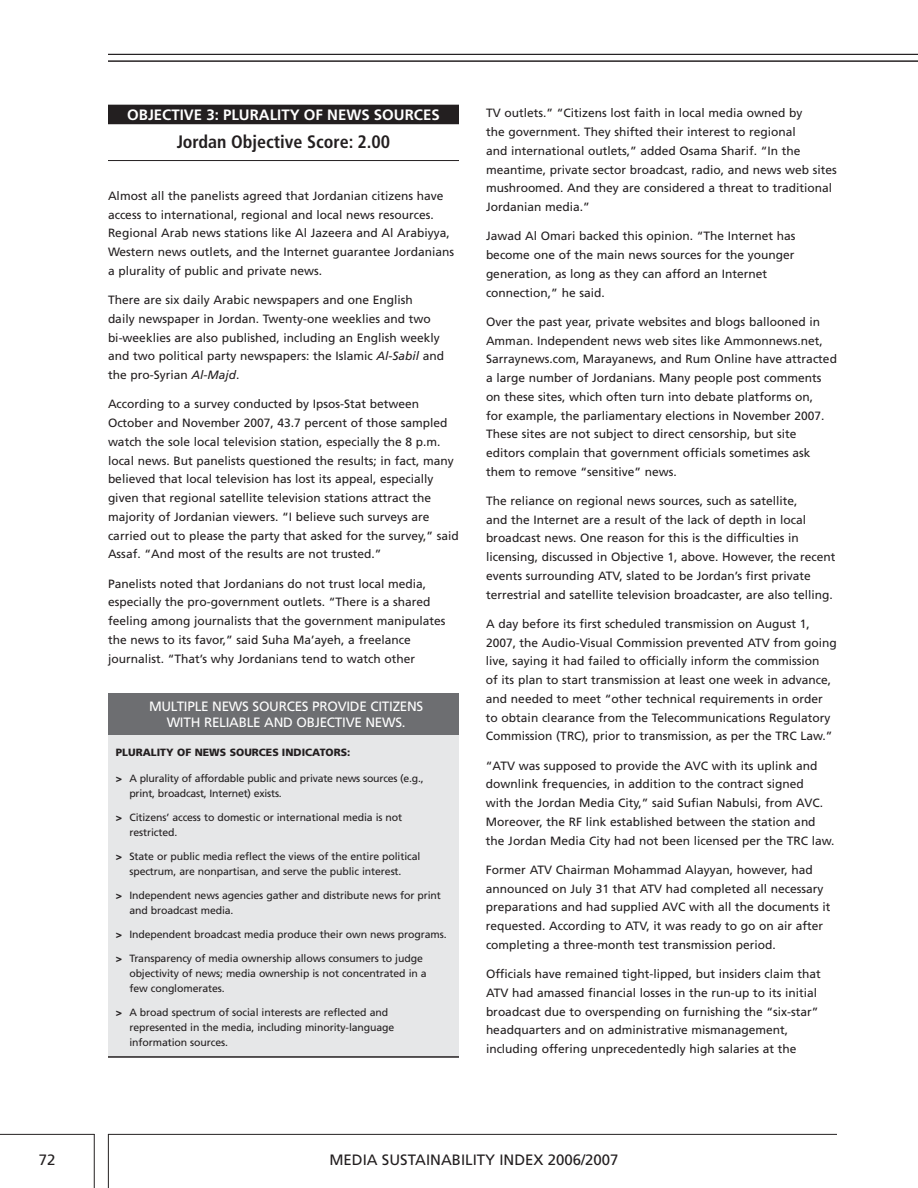
<style>
.page{position:relative;width:918px;height:1188px;background:#fff}
.page>*{position:absolute;margin:0;border:0;box-sizing:border-box;transform-origin:0 0}
.t1{font:700 condensed 18px "Frutiger";color:#231f20}
.t2{font:15px "Frutiger";color:#231f20}
.t3{font:700 15px "Frutiger";color:#fff}
.t4{font:13.5px/16.5px "Frutiger";letter-spacing:-.02em;color:#fff;text-align:center}
.t5{font:12px/18.8px "Frutiger";color:#231f20}
.t6{font:10.5px/15px "Frutiger";letter-spacing:-.01em;color:#231f20}
.t7{font:900 10.5px "Frutiger";color:#231f20}
.s1{font-style:italic}
.s2{font-weight:900}
</style>
<div class="page">
<hr style="left:108px;top:1134px;width:729px;height:1px;background:#231f20">
<hr style="left:0;top:1134px;width:94px;height:1px;background:#231f20">
<hr style="left:94px;top:1134px;width:1px;height:54px;background:#231f20">
<hr style="left:108px;top:1134px;width:1px;height:54px;background:#231f20">
<hr style="left:108px;top:61px;width:810px;height:1px;background:#231f20">
<hr style="left:108px;top:54px;width:810px;height:1px;background:#231f20">
<div style="left:108px;top:105px;width:351px;height:15px;background:#231f20"></div>
<div style="left:108px;top:119px;width:351px;height:5px;background:#231f20"></div>
<hr style="left:108px;top:160px;width:351px;height:1px;background:#231f20">
<div style="left:108px;top:727px;width:351px;height:330px;background:#e6e7e8"></div>
<div style="left:108px;top:693px;width:351px;height:42px;background:#6d6e71"></div>
<hr style="left:108px;top:1056px;width:351px;height:2px;background:#231f20">
<p class="t3" style="left:127px;top:106px;width:21px">OBJECTIVE</p>
<p class="t3" style="left:206px;top:106px;width:35px">3: PLURALITY</p>
<p class="t3" style="left:304px;top:106px;width:89px">OF NEWS SOURCES</p>
<h1 class="t1" style="left:177px;top:131px;width:215px">Jordan Objective Score: 2.00</h1>
<p class="t5" style="left:108px;top:186px;width:348px">Almost all the panelists agreed that Jordanian citizens have access to international, regional and local news resources.<br>Regional Arab news stations like Al Jazeera and Al Arabiyya, Western news outlets, and the Internet guarantee Jordanians a plurality of public and private news.</p>
<p class="t5" style="left:108px;top:290px;width:338px">There are six daily Arabic newspapers and one English<br>daily newspaper in Jordan. Twenty-one weeklies and two bi-weeklies are also published, including an English weekly and two political party newspapers: the Islamic <span class="s1">Al-Sabil</span> and the pro-Syrian <span class="s1">Al-Majd</span>.</p>
<p class="t5" style="left:108px;top:395px;width:352px">According to a survey conducted by Ipsos-Stat between October and N ovember 2007, 43.7 percent of those sampled watch the sole local television station, especially the 8 p.m. local news. But panelists questioned the results; in fact, many believed that local television has lost its appeal, especially given that regional satellite television stations attract the majority of Jordanian viewers. “I believe such surveys are carried out to please the party that asked for the survey,” said Assaf. “And most of the results are not trusted.”</p>
<p class="t5" style="left:108px;top:574px;width:339px">Panelists noted that Jordanians do not trust local media, especially the pro-government outlets. “There is a shared feeling among journalists that the government manipulates the news to its favor,” said Suha Ma’ayeh, a freelance journalist. “That’s why Jordanians tend to watch other</p>
<p class="t4" style="left:149px;top:698px;width:274px">Multiple news sou rces provid e citizens with reliable and obj ective news.</p>
<p class="t7" style="left:116px;top:746px;width:236px">PLURALITY OF NEWS SOURCES INDICATORS:</p>
<p class="t6" style="left:129px;top:771px;width:296px;text-indent:-14px"><span class="s2">&gt;</span> A plurality of affordable public and private news sources (e.g., print, broadcast, Internet) exists.</p>
<p class="t6" style="left:129px;top:810px;width:274px;text-indent:-14px"><span class="s2">&gt;</span> Citizens’ access to domestic or international media is not restricted.</p>
<p class="t6" style="left:116px;top:849px;width:306px;text-align:center"><span class="s2">&gt;</span> State or public media reflect the views of the entire political spectrum, are nonpartisan, and serve the public interest.</p>
<p class="t6" style="left:129px;top:888px;width:313px;text-indent:-14px"><span class="s2">&gt;</span> Independent news agencies gather and distribute news for print and broadcast media.</p>
<p class="t6" style="left:116px;top:927px;width:332px"><span class="s2">&gt;</span> Independent broadcast media produce their own news programs.</p>
<p class="t6" style="left:129px;top:951px;width:299px;text-indent:-14px"><span class="s2">&gt;</span> Transparency of media ownership allows consumers to judge objectivity of news; media ownership is not concentrated in a few conglomerates.</p>
<p class="t6" style="left:129px;top:1005px;width:266px;text-indent:-14px"><span class="s2">&gt;</span> A broad spectrum of social interests are reflected and represented in the media, including minority-language information sources.</p>
<p class="t5" style="left:486px;top:104px;width:352px">TV outlets.” “Citizens lost faith in local media owned by<br>the government. They shifted their interest to regional<br>and international outlets,” added Osama Sharif. “In the meantime, private sector broadcast, radio, and news web sites mushroomed. And they are considered a threat to traditional Jordanian media.”</p>
<p class="t5" style="left:486px;top:227px;width:311px">Jawad Al Omari backed this opinion. “The Internet has become one of the main news sources for the younger generation, as long as they can afford an Internet connection,” he said.</p>
<p class="t5" style="left:486px;top:312px;width:352px">Over the past year, private websites and blogs ballooned in Amman. Independent news web sites like Ammonnews.net, Sarraynews.com, Marayanews, and Rum Online have attracted a large number of Jordanians. Many people post comments on these sites, which often turn into debate platforms on,<br>for example, the parliamentary elections in November 2007.<br>These sites are not subject to direct censorship, but site editors complain that government officials sometimes ask them to remove “sensitive” news.</p>
<p class="t5" style="left:486px;top:491px;width:351px">The reliance on regional news sources, such as satellite,<br>and the Internet are a result of the lack of depth in local broadcast news. One reason for this is the difficulties in licensing, discussed in Objective 1, above. However, the recent events surrounding ATV, slated to be Jordan’s first private terrestrial and satellite television broadcaster, are also telling.</p>
<p class="t5" style="left:486px;top:614px;width:325px">A day before its first scheduled transmission on August 1,<br>2007, the Audio-Visual Commission prevented ATV</p>
<p class="t5" style="left:486px;top:633px;width:352px;text-indent:287px">from going live, saying it had failed to officially inform the commission<br>of its plan to start transmission at least one week in advance, and needed to meet “other technical requirements in order to obtain clearance from the Telecommunications Regulatory Commission (TRC), prior to transmission, as per the TRC Law.”</p>
<p class="t5" style="left:486px;top:756px;width:16px">“ATV</p>
<p class="t5" style="left:486px;top:756px;width:350px;text-indent:33px">was supposed to provide the AVC with its uplink and downlink frequencies, in addition to the contract signed<br>with the Jordan Media City,” said Sufian Nabulsi, from AVC.<br>Moreover, the RF link established between the station and the Jordan Media City had not been licensed per the TRC law.</p>
<p class="t5" style="left:486px;top:860px;width:53px">Former ATV</p>
<p class="t5" style="left:486px;top:860px;width:328px;text-indent:70px">Chairman Mohammad Alayyan, however, had announced on July 31 that ATV</p>
<p class="t5" style="left:486px;top:879px;width:346px;text-indent:180px">had completed all necessary preparations and had supplied AVC with all the documents it requested. According to ATV, it was ready to go on air after completing a three-month test transmission period.</p>
<p class="t5" style="left:486px;top:965px;width:336px">Officials have remained tight-lipped, but insiders claim that<br>ATV</p>
<p class="t5" style="left:486px;top:983px;width:334px;text-indent:26px">had amassed financial losses in the run-up to its initial broadcast due to overspending on furnishing the “six-star” headquarters and on administrative mismanagement, including offering unprecedentedly high salaries at the</p>
<p class="t2" style="left:39px;top:1151px;width:18px">72</p>
<p class="t2" style="left:329px;top:1151px;width:291px">ME DIA SUSTAINABILITY IN DEX 2006/2007</p>
</div>
